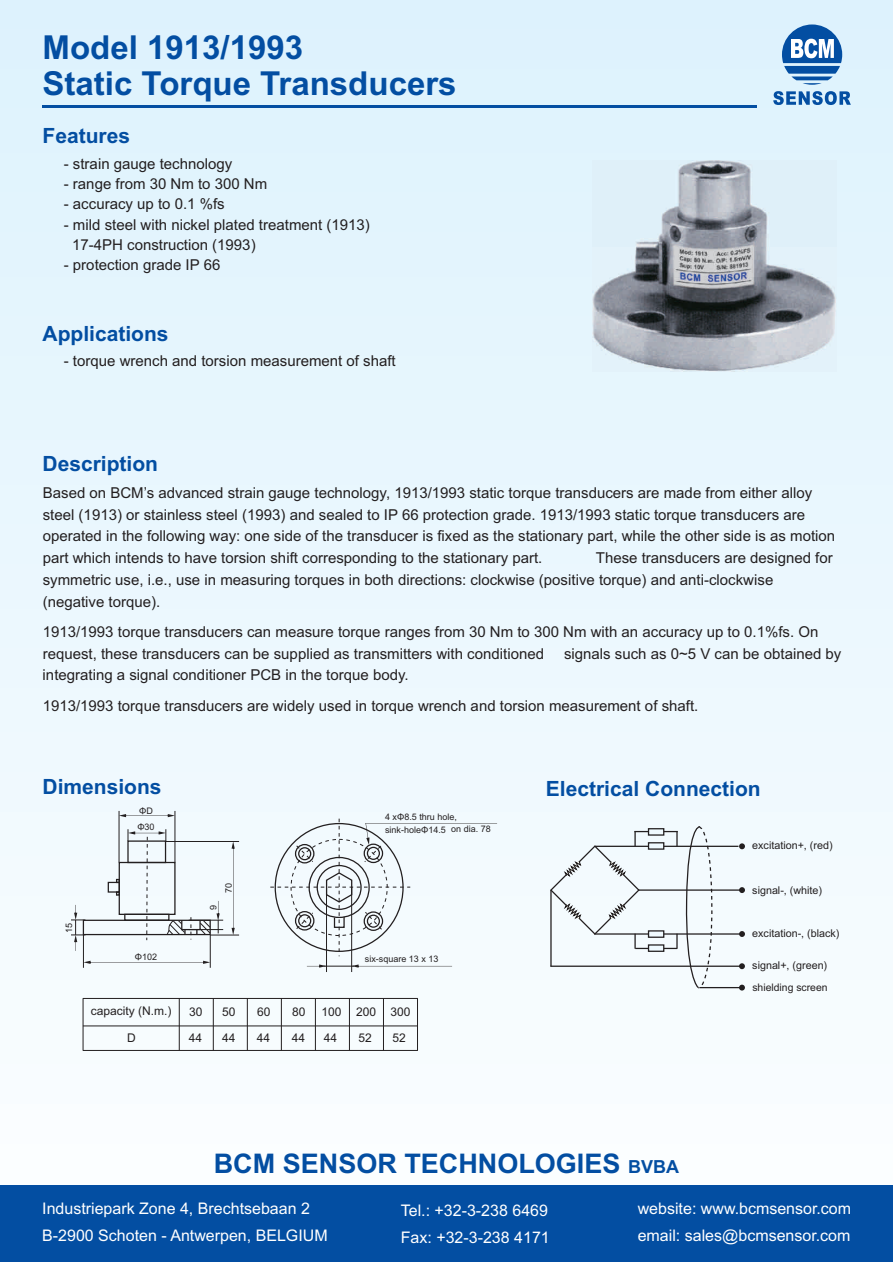
<style>
.page{position:relative;width:893px;height:1262px;background:#fff}
.page>*{position:absolute;margin:0;border:0;box-sizing:border-box;transform-origin:0 0}
.t1{font:700 33px/35.4px "Arial";color:#034ea2}
.t2{font:700 27px "Arial";color:#034ea2}
.t3{font:700 21px "Arial";color:#034ea2}
.t4{font:16.05px/26.8px "Arial";color:#fff}
.t5{font:15px/21.8px "Arial";color:#231f20}
.t6{font:12px/26.1px "Arial";color:#231f20}
.t7{font:12px "Arial Unicode MS";color:#231f20}
.t8{font:10.8px "Arial";color:#231f20}
.t9{font:10.35px "Arial";color:#231f20}
.t10{font:9px/13.5px "Arial";color:#231f20}
.t11{font:9px/16.6px "Arial Unicode MS";color:#231f20}
.s1{font-family:"Arial Unicode MS"}
.s2{font-size:18px}
</style>
<div class="page">
<div style="left:0;top:0;width:893px;height:1262px;background:linear-gradient(to bottom,#ddf2fd,#fcfdfe)"></div>
<div style="left:0;top:1185px;width:893px;height:76px;background:#034ea2"></div>
<hr style="left:43px;top:105px;width:713px;height:3px;background:#034ea2">
<svg style="left:773px;top:24px;width:77px;height:81px;background:#87b0d7"></svg>
<hr style="left:638px;top:889px;width:103px;height:1px;background:#231f20">
<svg style="left:739px;top:887px;width:6px;height:6px"></svg>
<svg style="left:739px;top:931px;width:6px;height:6px"></svg>
<svg style="left:739px;top:963px;width:6px;height:6px"></svg>
<hr style="left:550px;top:890px;width:1px;height:76px;background:#231f20">
<hr style="left:594px;top:933px;width:146px;height:1px;background:#231f20">
<hr style="left:550px;top:965px;width:192px;height:1px;background:#231f20">
<hr style="left:594px;top:845px;width:144px;height:2px;background:#231f20">
<svg style="left:739px;top:843px;width:6px;height:6px"></svg>
<svg style="left:739px;top:984px;width:6px;height:6px"></svg>
<hr style="left:699px;top:987px;width:43px;height:1px;background:#231f20">
<svg style="left:684px;top:825px;width:30px;height:163px"></svg>
<svg style="left:549px;top:827px;width:128px;height:125px"></svg>
<hr style="left:326px;top:887px;width:1px;height:85px;background:#231f20">
<hr style="left:351px;top:887px;width:1px;height:85px;background:#231f20">
<svg style="left:307px;top:964px;width:19px;height:3px"></svg>
<hr style="left:323px;top:966px;width:31px;height:1px;background:#231f20">
<svg style="left:351px;top:964px;width:101px;height:3px"></svg>
<svg style="left:270px;top:818px;width:227px;height:138px"></svg>
<hr style="left:83px;top:998px;width:1px;height:52px;background:#231f20">
<hr style="left:83px;top:998px;width:335px;height:1px;background:#231f20">
<hr style="left:83px;top:1050px;width:335px;height:1px;background:#231f20">
<hr style="left:83px;top:1025px;width:335px;height:1px;background:#231f20">
<hr style="left:179px;top:998px;width:1px;height:52px;background:#231f20">
<hr style="left:213px;top:998px;width:1px;height:52px;background:#231f20">
<hr style="left:247px;top:998px;width:1px;height:52px;background:#231f20">
<hr style="left:281px;top:998px;width:1px;height:52px;background:#231f20">
<hr style="left:315px;top:998px;width:1px;height:52px;background:#231f20">
<hr style="left:349px;top:998px;width:1px;height:52px;background:#231f20">
<hr style="left:383px;top:998px;width:1px;height:52px;background:#231f20">
<hr style="left:417px;top:998px;width:1px;height:52px;background:#231f20">
<div style="left:119px;top:862px;width:56px;height:53px;border:1px solid #231f20"></div>
<div style="left:108px;top:881px;width:12px;height:11px;border:1px solid #231f20"></div>
<svg style="left:116px;top:879px;width:4px;height:4px"></svg>
<svg style="left:116px;top:891px;width:4px;height:4px"></svg>
<div style="left:124px;top:913px;width:45px;height:7px;border:1px solid #231f20"></div>
<div style="left:83px;top:919px;width:128px;height:16px;border:1px solid #231f20"></div>
<svg style="left:71px;top:905px;width:14px;height:46px"></svg>
<hr style="left:83px;top:935px;width:1px;height:32px;background:#231f20">
<hr style="left:210px;top:935px;width:1px;height:32px;background:#231f20">
<svg style="left:83px;top:960px;width:127px;height:4px"></svg>
<hr style="left:119px;top:811px;width:1px;height:51px;background:#231f20">
<hr style="left:175px;top:811px;width:1px;height:51px;background:#231f20">
<svg style="left:119px;top:814px;width:56px;height:3px"></svg>
<svg style="left:128px;top:829px;width:111px;height:111px"></svg>
<img style="left:592px;top:160px;width:244px;height:211px">
<h1 class="t1" style="left:43px;top:33px;width:415px">Model 1913/1993<br>Static Torque Transducers</h1>
<h3 class="t3" style="left:43px;top:128px;width:89px">Features</h3>
<p class="t5" style="left:64px;top:154px;width:170px">- strain gauge technology</p>
<p class="t5" style="left:64px;top:174px;width:205px">- range from 30 Nm to 300 Nm</p>
<p class="t5" style="left:64px;top:195px;width:162px">- accuracy up to 0.1 %fs</p>
<p class="t5" style="left:72px;top:215px;width:299px;line-height:20.1px;text-indent:-8px">- mild steel with nickel plated treatment (1913)<br>17-4PH construction (1993)</p>
<p class="t5" style="left:64px;top:255px;width:158px">- protection grade IP 66</p>
<h3 class="t3" style="left:43px;top:326px;width:128px">Applications</h3>
<p class="t5" style="left:64px;top:351px;width:333px">- torque wrench and torsion measurement of shaft</p>
<h3 class="t3" style="left:43px;top:455px;width:117px">Description</h3>
<p class="t5" style="left:43px;top:483px;width:794px">Based on BCM’s advanced strain gauge technology, 1913/1993 static torque transducers are made from either alloy steel (1913) or stainless steel (1993) and sealed to IP 66 protection grade. 1913/1993 static torque transducers are operated in the following way: one side of the transducer is fixed as the stationary part, while the other side is as motion part which intends to have torsion shift corresponding to the stationary part.</p>
<p class="t5" style="left:43px;top:548px;width:791px;text-indent:553px">These transducers are designed for symmetric use, i.e., use in measuring torques in both directions: clockwise (positive torque) and anti-clockwise (negative torque).</p>
<p class="t5" style="left:564px;top:644px;width:279px">signals such as 0~5 V can be obtained by</p>
<p class="t5" style="left:43px;top:665px;width:367px">integrating a signal conditioner PCB in the torque body.</p>
<p class="t5" style="left:43px;top:622px;width:777px">1913/1993 torque transducers can measure torque ranges from 30 Nm to 300 Nm with an accuracy up to 0.1%fs. On request, these transducers can be supplied as transmitters with conditioned</p>
<p class="t5" style="left:43px;top:696px;width:657px">1913/1993 torque transducers are widely used in torque wrench and torsion measurement of shaft.</p>
<h3 class="t3" style="left:43px;top:778px;width:121px">Dimensions</h3>
<h3 class="t3" style="left:546px;top:780px;width:216px">Electrical Connection</h3>
<p class="t11" style="left:137px;top:803px;width:19px">ΦD<br>Φ30</p>
<p class="t10" style="left:385px;top:810px;width:107px">4 x<span class="s1">Φ</span>8.5 thru hole, sink-hole<span class="s1">Φ14.5</span> on dia. 78</p>
<p class="t11" style="left:62px;top:933px;width:12px;rotate:-90deg">15</p>
<p class="t11" style="left:135px;top:949px;width:24px">Φ102</p>
<p class="t11" style="left:206px;top:910px;width:7px;rotate:-90deg">9</p>
<p class="t11" style="left:221px;top:893px;width:12px;rotate:-90deg">70</p>
<p class="t10" style="left:365px;top:953px;width:75px">six-square 13 x 13</p>
<p class="t7" style="left:91px;top:1006px;width:82px">capacity (N.m.)</p>
<p class="t6" style="left:356px;top:999px;width:56px">200 300</p>
<p class="t6" style="left:189px;top:999px;width:15px">30</p>
<p class="t6" style="left:222px;top:999px;width:15px">50<br>44</p>
<p class="t6" style="left:257px;top:999px;width:15px">60</p>
<p class="t6" style="left:292px;top:999px;width:15px">80</p>
<p class="t6" style="left:321px;top:999px;width:22px">100<br>44</p>
<p class="t6" style="left:358px;top:1025px;width:15px">52</p>
<p class="t6" style="left:392px;top:1025px;width:15px">52</p>
<p class="t6" style="left:127px;top:1025px;width:10px">D</p>
<p class="t6" style="left:189px;top:1025px;width:15px">44</p>
<p class="t6" style="left:257px;top:1025px;width:15px">44</p>
<p class="t6" style="left:292px;top:1025px;width:15px">44</p>
<p class="t8" style="left:752px;top:841px;width:82px">excitation+, (red)</p>
<p class="t8" style="left:752px;top:885px;width:71px">signal-, (white)</p>
<p class="t8" style="left:752px;top:929px;width:89px">excitation-, (black)</p>
<p class="t8" style="left:752px;top:961px;width:76px">signal+, (green)</p>
<p class="t9" style="left:752px;top:983px;width:77px">shielding screen</p>
<h2 class="t2" style="left:214px;top:1153px;width:467px">BCM SENSOR TECHNOLOGIES <span class="s2">BVBA</span></h2>
<p class="t4" style="left:42px;top:1196px;width:287px">Industriepark Zone 4, Brechtsebaan 2<br>B-2900 Schoten - Antwerpen, BELGIUM</p>
<p class="t4" style="left:401px;top:1198px;width:150px">Tel.: +32-3-238 6469<br>Fax: +32-3-238 4171</p>
<p class="t4" style="left:637px;top:1196px;width:215px">website: www.bcmsensor.com email: sales@bcmsensor.com</p>
</div>
